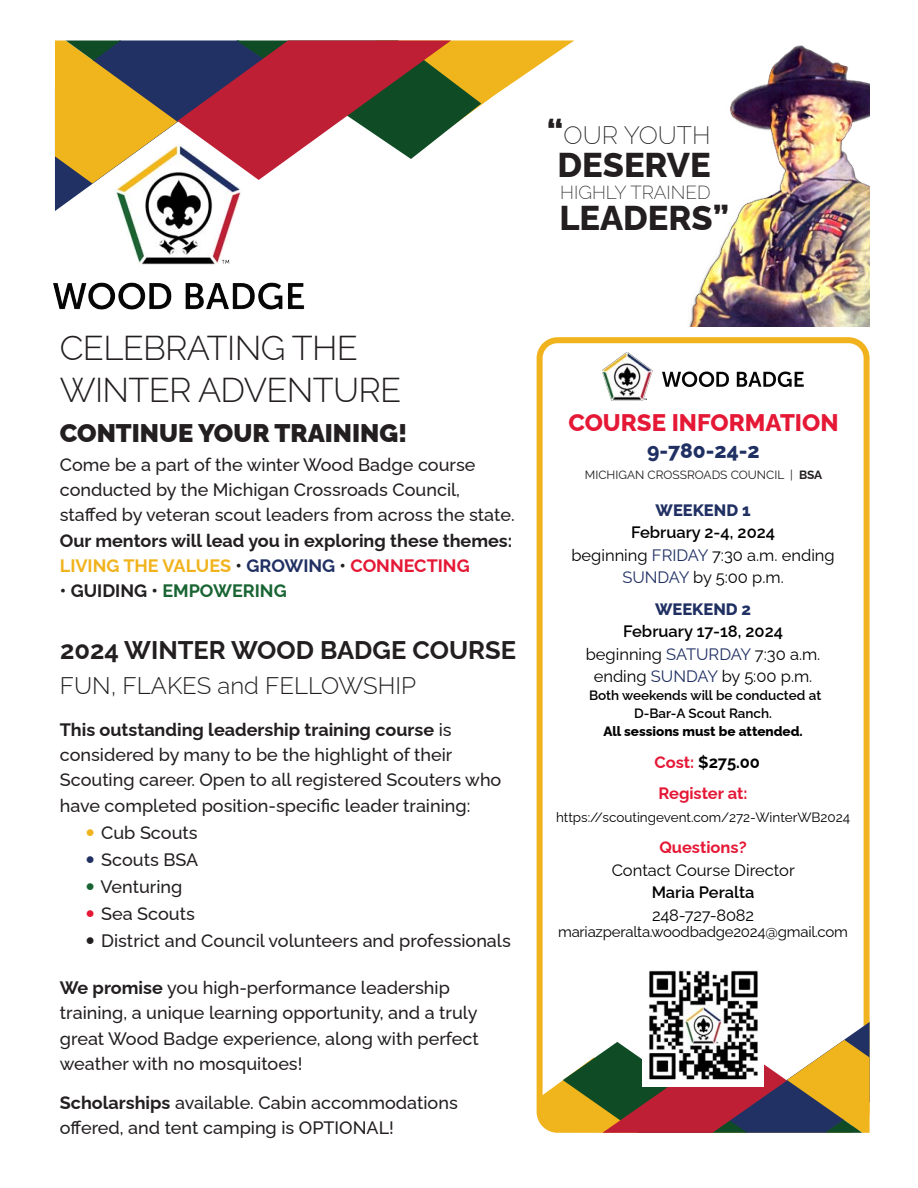
<style>
.page{position:relative;width:918px;height:1188px;background:#fff}
.page>*{position:absolute;margin:0;border:0;box-sizing:border-box;transform-origin:0 0}
.t1{font:300 34.5px/42px "Raleway";letter-spacing:-.02em;color:#231f20}
.t2{font:800 34.5px "Raleway";color:#231f20}
.t3{font:700 25.5px "Raleway";color:#231f20}
.t4{font:900 25.5px "Raleway";color:#231f20}
.t5{font:200 25.2px "Raleway";color:#231f20}
.t6{font:300 24px "Raleway";color:#231f20}
.t7{font:800 24px "Raleway";color:#e51836}
.t8{font:800 21px "Raleway";color:#203063}
.t9{font:200 18.9px "Raleway";color:#231f20}
.t10{font:500 18px/25.3px "Raleway";color:#231f20}
.t11{font:700 18px "Raleway";color:#f1b31d}
.t12{font:700 18px "Raleway";color:#186432}
.t13{font:16.5px/22.5px "Raleway";color:#000;text-align:center}
.t14{font:600 16.5px "Raleway";color:#000}
.t15{font:700 16.5px "Raleway";color:#e51836}
.t16{font:800 16.5px "Raleway";color:#203063}
.t17{font:700 16.5px "Raleway";color:#000}
.t18{font:15px "Raleway";letter-spacing:-.015em;color:#000}
.t19{font:600 13.5px/18px "Raleway";color:#000;text-align:center}
.t20{font:13.5px "Raleway";color:#000}
.t21{font:12px "Raleway";color:#231f20}
.s1{font-weight:800;font-size:34.5px}
.s2{font-weight:700}
.s3{color:#231f20}
.s4{color:#203063}
.s5{color:#e51836}
.s6{font-size:36px;color:#f1b31d}
.s7{font-size:36px;color:#203063}
.s8{font-size:36px;color:#186432}
.s9{font-size:36px;color:#e51836}
.s10{font-size:36px}
.s11{font-weight:800}
.s12{font-weight:600}
</style>
<div class="page">
<svg style="left:537px;top:337px;width:333px;height:685px"></svg>
<img style="left:53px;top:144px;width:252px;height:166px">
<svg style="left:537px;top:1022px;width:333px;height:111px"></svg>
<svg style="left:55px;top:40px;width:519px;height:171px"></svg>
<div style="left:552px;top:407px;width:303px;height:75px;background:#fff"></div>
<div style="left:552px;top:353px;width:303px;height:48px;background:#fff"></div>
<img style="left:602px;top:353px;width:202px;height:48px">
<img style="left:689px;top:45px;width:181px;height:281px">
<img style="left:642px;top:965px;width:122px;height:121px">
<p class="t5" style="left:547px;top:120px;width:165px"><span class="s1">“</span>OUR YOUTH</p>
<p class="t2" style="left:558px;top:145px;width:155px">DESERVE</p>
<p class="t9" style="left:560px;top:181px;width:152px">HIGHLY TRAINED</p>
<p class="t2" style="left:559px;top:198px;width:171px">LEADERS”</p>
<p class="t1" style="left:60px;top:326px;width:343px">CELEBRATING THE<br>WINTER ADVENTURE</p>
<p class="t4" style="left:60px;top:418px;width:349px">CONTINUE YOUR TRAINING!</p>
<p class="t10" style="left:60px;top:452px;width:456px">Come be a part of the winter Wood Badge course conducted by the Michigan Crossroads Council, staffed by veteran scout leaders from across the state.<br><span class="s2">Our mentors will lead you in exploring these themes:</span></p>
<p class="t11" style="left:60px;top:555px;width:411px">LIVING THE VALUES <span class="s3">•</span> <span class="s4">GROWING</span> <span class="s3">•</span> <span class="s5">CONNECTING</span></p>
<p class="t12" style="left:60px;top:580px;width:228px"><span class="s3">• GUIDING •</span> EMPOWERING</p>
<p class="t3" style="left:60px;top:635px;width:458px">2024 WINTER WOOD BADGE COURSE</p>
<p class="t6" style="left:60px;top:671px;width:358px">FUN, FLAKES and FELLOWSHIP</p>
<p class="t10" style="left:60px;top:717px;width:443px"><span class="s2">This outstanding leadership training course</span> is considered by many to be the highlight of their Scouting career. Open to all registered Scouters who have completed position-specific leader training:</p>
<p class="t10" style="left:84px;top:820px;width:115px"><span class="s6">•</span> Cub Scouts</p>
<p class="t10" style="left:84px;top:847px;width:116px"><span class="s7">•</span> Scouts BSA</p>
<p class="t10" style="left:84px;top:874px;width:100px"><span class="s8">•</span> Venturing</p>
<p class="t10" style="left:84px;top:901px;width:113px"><span class="s9">•</span> Sea Scouts</p>
<p class="t10" style="left:84px;top:928px;width:429px"><span class="s10">•</span> District and Council volunteers and professionals</p>
<p class="t10" style="left:60px;top:975px;width:420px"><span class="s2">We promise</span> you high-performance leadership training, a unique learning opportunity, and a truly great Wood Badge experience, along with perfect weather with no mosquitoes!</p>
<p class="t10" style="left:60px;top:1090px;width:399px"><span class="s2">Scholarships</span> available. Cabin accommodations offered, and tent camping is OPTIONAL!</p>
<p class="t7" style="left:568px;top:409px;width:272px">COURSE INFORMATION</p>
<p class="t8" style="left:647px;top:438px;width:114px">9-780-24-2</p>
<p class="t21" style="left:585px;top:468px;width:239px">MICHIGAN CROSSROADS COUNCIL | <span class="s2">BSA</span></p>
<p class="t16" style="left:656px;top:500px;width:96px">WEEKEND 1</p>
<p class="t14" style="left:631px;top:523px;width:146px">February 2-4, 2024</p>
<p class="t13" style="left:571px;top:544px;width:265px">beginning <span class="s4">FRIDAY</span> 7:30 a.m. ending</p>
<p class="t13" style="left:622px;top:566px;width:163px"><span class="s4">SUNDAY</span> by 5:00 p.m.</p>
<p class="t16" style="left:655px;top:599px;width:98px">WEEKEND 2</p>
<p class="t14" style="left:623px;top:622px;width:161px">February 17-18, 2024</p>
<p class="t13" style="left:586px;top:643px;width:236px">beginning <span class="s4">SATURDAY</span> 7:30 a.m.</p>
<p class="t13" style="left:594px;top:665px;width:220px">ending <span class="s4">SUNDAY</span> by 5:00 p.m.</p>
<p class="t19" style="left:589px;top:686px;width:234px">Both weekends will be conducted at<br>D-Bar-A Scout Ranch.<br><span class="s11">All sessions must be attended.</span></p>
<p class="t17" style="left:654px;top:752px;width:107px"><span class="s5">Cost:</span> $275.00</p>
<p class="t15" style="left:658px;top:784px;width:91px">Register at:</p>
<p class="t20" style="left:556px;top:809px;width:296px">https://scoutingevent.com/272-WinterWB2024</p>
<p class="t15" style="left:659px;top:838px;width:89px">Questions?</p>
<p class="t13" style="left:612px;top:859px;width:185px">Contact Course Director<br><span class="s12">Maria Peralta</span></p>
<p class="t13" style="left:652px;top:904px;width:104px">248-727-8082</p>
<p class="t18" style="left:558px;top:923px;width:291px">mariazperalta.woodbadge2024@gmail.com</p>
</div>
